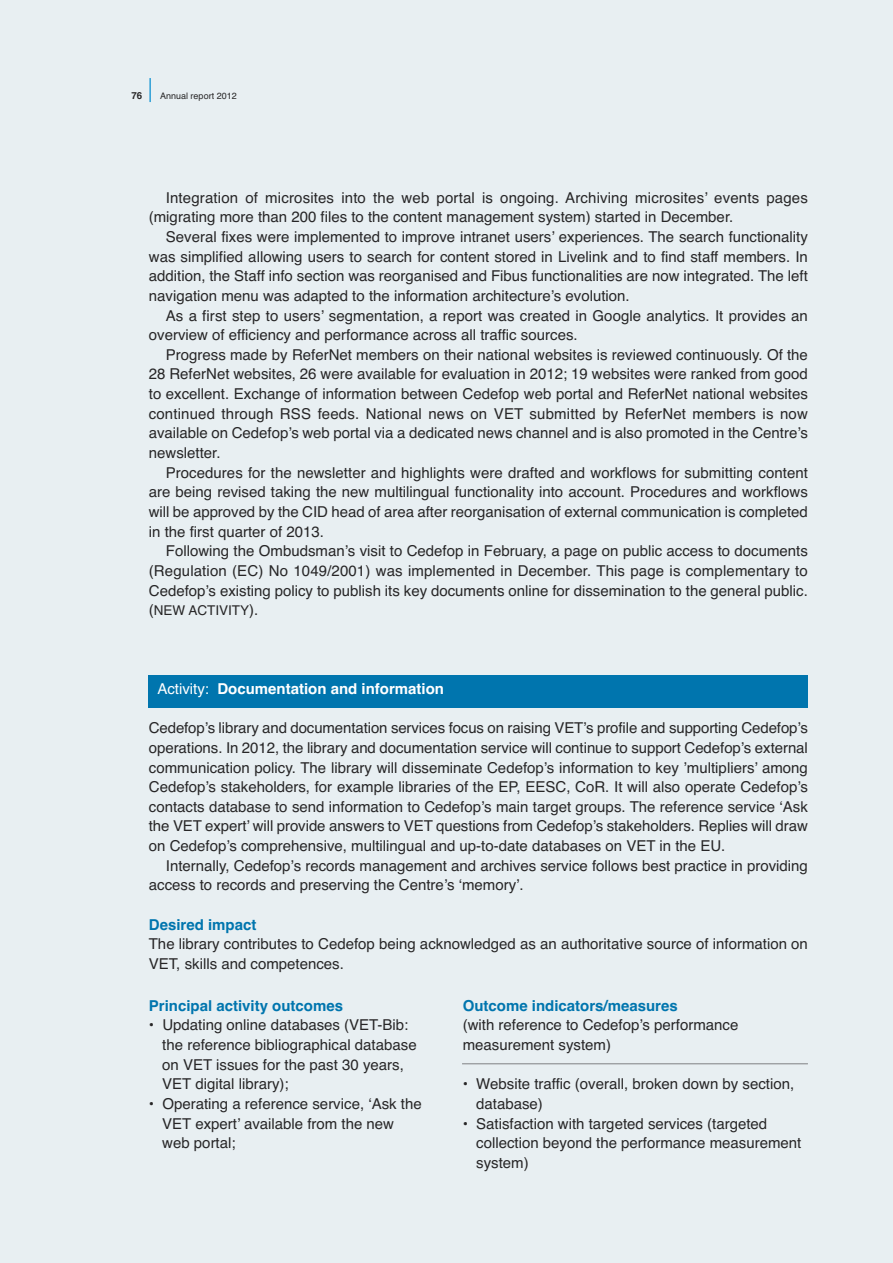
<style>
.page{position:relative;width:893px;height:1263px;background:#e8eff2}
.page>*{position:absolute;margin:0;border:0;box-sizing:border-box;transform-origin:0 0}
.t1{font:15px/19.6px "Helvetica";color:#272627}
.t2{font:700 15px "Helvetica";color:#0075ae}
.t3{font:700 15px "Helvetica";color:#fff}
.t4{font:13.5px "Helvetica";color:#272627}
.t5{font:700 9.75px "Helvetica";color:#272627}
.t6{font:9px "Helvetica";color:#272627}
.s1{font-size:15px}
.s2{font-weight:400}
</style>
<div class="page">
<div style="left:149px;top:675px;width:659px;height:33px;background:#0075ae"></div>
<svg style="left:150px;top:78px;width:1px;height:24px"></svg>
<hr style="left:462px;top:1063px;width:346px;height:1px;background:#7f8184">
<p class="t5" style="left:131px;top:90px;width:12px">76</p>
<p class="t6" style="left:160px;top:91px;width:78px">Annual report 2012</p>
<p class="t1" style="left:149px;top:188px;width:661px;text-indent:17px">Integration of microsites into the web portal is ongoing. Archiving microsites’ events pages (migrating more than 200 files to the content management system) started in December.</p>
<p class="t1" style="left:149px;top:227px;width:661px;text-align:justify;text-indent:17px">Several fixes were implemented to improve intranet users’ experiences. The search functionality was simplified allowing users to search for content stored in Livelink and to find staff members. In addition, the Staff info section was reorganised and Fibus functionalities are now integrated. The left navigation menu was adapted to the information architecture’s evolution.</p>
<p class="t1" style="left:149px;top:305px;width:661px;text-indent:17px">As a first step to users’ segmentation, a report was created in Google analytics. It provides an overview of efficiency and performance across all traffic sources.</p>
<p class="t1" style="left:149px;top:345px;width:661px;text-align:justify;text-indent:17px">Progress made by ReferNet members on their national websites is reviewed continuously. Of the 28 ReferNet websites, 26 were available for evaluation in 2012; 19 websites were ranked from good to excellent. Exchange of information between Cedefop web portal and ReferNet national websites continued through RSS feeds. National news on VET submitted by ReferNet members is now available on Cedefop’s web portal via a dedicated news channel and is also promoted in the Centre’s newsletter.</p>
<p class="t1" style="left:149px;top:463px;width:661px;text-align:justify;text-indent:17px">Procedures for the newsletter and highlights were drafted and workflows for submitting content are being revised taking the new multilingual functionality into account. Procedures and workflows will be approved by the CID head of area after reorganisation of external communication is completed in the first quarter of 2013.</p>
<p class="t1" style="left:149px;top:541px;width:661px;text-align:justify;text-indent:17px">Following the Ombudsman’s visit to Cedefop in February, a page on public access to documents (Regulation (EC) No 1049/2001) was implemented in December. This page is complementary to Cedefop’s existing policy to publish its key documents online for dissemination to the general public.</p>
<p class="t4" style="left:149px;top:603px;width:111px"><span class="s1">(</span>NEW ACTIVITY<span class="s1">).</span></p>
<p class="t3" style="left:157px;top:680px;width:288px"><span class="s2">Activity:</span> Documentation and information</p>
<p class="t1" style="left:149px;top:718px;width:661px;text-align:justify">Cedefop’s library and documentation services focus on raising VET’s profile and supporting Cedefop’s operations. In 2012, the library and documentation service will continue to support Cedefop’s external communication policy. The library will disseminate Cedefop’s information to key ’multipliers’ among Cedefop’s stakeholders, for example libraries of the EP, EESC, CoR. It will also operate Cedefop’s contacts database to send information to Cedefop’s main target groups. The reference service ‘Ask the VET expert’ will provide answers to VET questions from Cedefop’s stakeholders. Replies will draw on Cedefop’s comprehensive, multilingual and up-to-date databases on VET in the EU.</p>
<p class="t1" style="left:149px;top:856px;width:661px;text-indent:17px">Internally, Cedefop’s records management and archives service follows best practice in providing access to records and preserving the Centre’s ‘memory’.</p>
<p class="t2" style="left:149px;top:916px;width:109px">Desired impact</p>
<p class="t1" style="left:149px;top:934px;width:661px">The library contributes to Cedefop being acknowledged as an authoritative source of information on<br>VET, skills and competences.</p>
<p class="t2" style="left:149px;top:997px;width:196px">Principal activity outcomes</p>
<p class="t1" style="left:162px;top:1015px;width:256px;text-indent:-13px">• Updating online databases (VET-Bib: the reference bibliographical database on VET issues for the past 30 years, VET digital library);</p>
<p class="t1" style="left:162px;top:1094px;width:261px;text-indent:-13px">• Operating a reference service, ‘Ask the<br>VET expert’ available from the new web portal;</p>
<p class="t2" style="left:463px;top:997px;width:217px">Outcome indicators/measures</p>
<p class="t1" style="left:463px;top:1015px;width:277px">(with reference to Cedefop’s performance measurement system)</p>
<p class="t1" style="left:476px;top:1074px;width:320px;text-indent:-14px">• Website traffic (overall, broken down by section, database)</p>
<p class="t1" style="left:476px;top:1113px;width:327px;text-indent:-14px">• Satisfaction with targeted services (targeted collection beyond the performance measurement system)</p>
</div>
